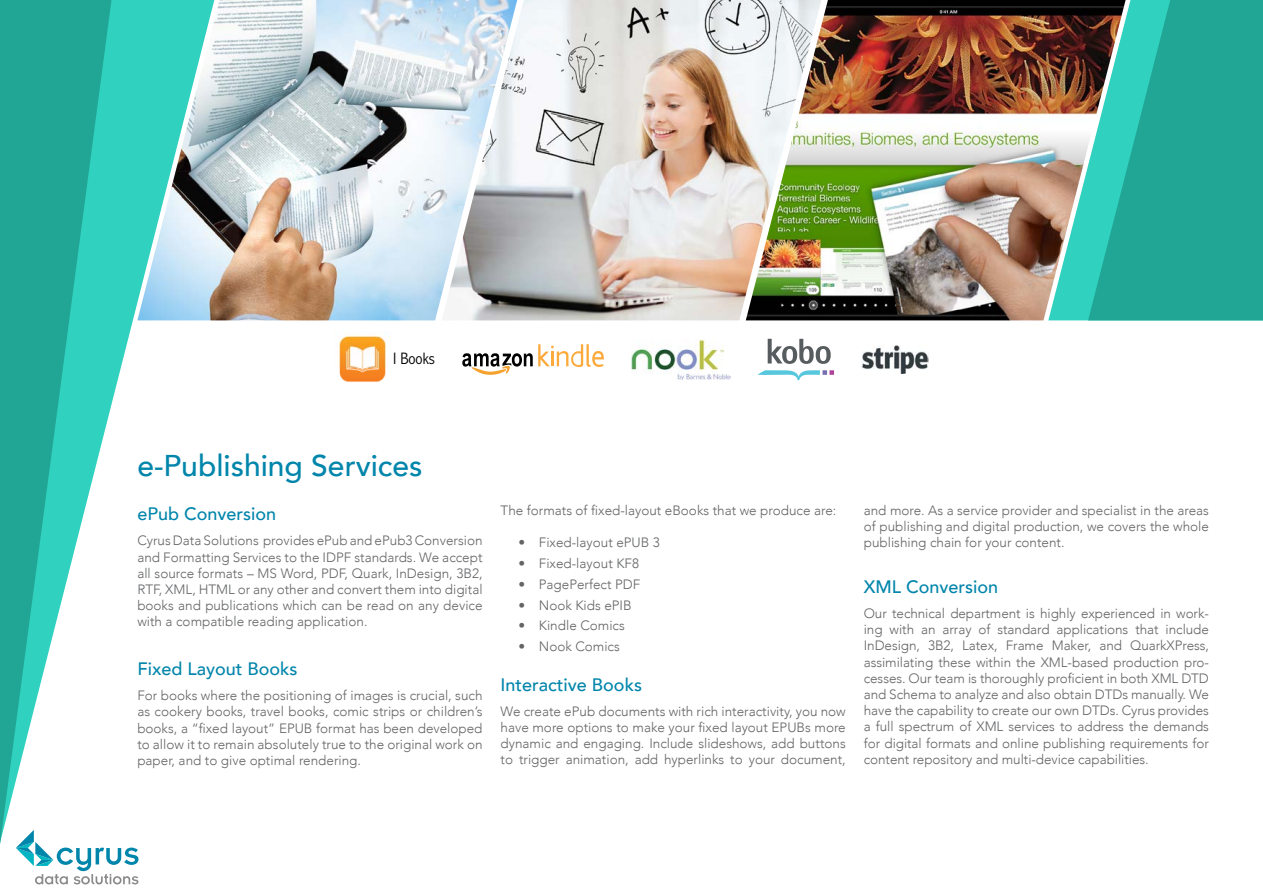
<style>
.page{position:relative;width:1263px;height:893px;background:#fff}
.page>*{position:absolute;margin:0;border:0;box-sizing:border-box;transform-origin:0 0}
.t1{font:500 30px "Avenir";color:#0085ab}
.t2{font:500 18px "Avenir";color:#0085ab}
.t3{font:300 condensed 16.65px "Abadi";color:#000}
.t4{font:300 13.5px/16.2px "Avenir";color:#636466;text-align:justify}
</style>
<div class="page">
<img style="left:517px;top:0;width:229px;height:320px">
<img style="left:214px;top:0;width:303px;height:320px">
<img style="left:746px;top:0;width:302px;height:320px">
<svg style="left:462px;top:344px;width:142px;height:31px"></svg>
<img style="left:631px;top:339px;width:99px;height:41px">
<img style="left:339px;top:333px;width:48px;height:49px">
<svg style="left:768px;top:339px;width:63px;height:25px"></svg>
<svg style="left:757px;top:370px;width:77px;height:10px"></svg>
<img style="left:861px;top:346px;width:67px;height:27px">
<svg style="left:111px;top:0;width:103px;height:406px;fill:#30d1bf"></svg>
<svg style="left:0;top:0;width:111px;height:844px;fill:#21a696"></svg>
<svg style="left:16px;top:830px;width:122px;height:54px"></svg>
<img style="left:1048px;top:0;width:40px;height:320px">
<svg style="left:1088px;top:0;width:175px;height:320px;background:#28a898"></svg>
<p class="t3" style="left:393px;top:349px;width:43px">I Books</p>
<h1 class="t1" style="left:137px;top:440px;width:287px">e-Publishing Services</h1>
<h2 class="t2" style="left:137px;top:498px;width:140px">ePub Conversion</h2>
<p class="t4" style="left:137px;top:533px;width:347px">Cyrus Data Solutions provides ePub and ePub3 Conversion and Formatting Services to the IDPF standards. We accept all source formats – MS Word, PDF, Quark, InDesign, 3B2, RTF, XML, HTML or any other and convert them into digital books and publications which can be read on any device with a compatible reading application.</p>
<h2 class="t2" style="left:137px;top:653px;width:162px">Fixed Layout Books</h2>
<p class="t4" style="left:137px;top:687px;width:347px">For books where the positioning of images is crucial, such as cookery books, travel books, comic strips or children’s books, a “fixed layout” EPUB format has been developed to allow it to remain absolutely true to the original work on paper, and to give optimal rendering.</p>
<p class="t4" style="left:501px;top:502px;width:337px">The formats of fixed-layout eBooks that we produce are:</p>
<p class="t4" style="left:519px;top:535px;width:143px">• Fixed-layout ePUB 3</p>
<p class="t4" style="left:519px;top:555px;width:122px">• Fixed-layout KF8</p>
<p class="t4" style="left:519px;top:576px;width:123px">• PagePerfect PDF</p>
<p class="t4" style="left:519px;top:597px;width:115px">• Nook Kids ePIB</p>
<p class="t4" style="left:519px;top:617px;width:108px">• Kindle Comics</p>
<p class="t4" style="left:519px;top:638px;width:103px">• Nook Comics</p>
<h2 class="t2" style="left:501px;top:669px;width:143px">Interactive Books</h2>
<p class="t4" style="left:501px;top:703px;width:347px">We create ePub documents with rich interactivity, you now have more options to make your fixed layout EPUBs more dynamic and engaging. Include slideshows, add buttons to trigger animation, add hyperlinks to your document,</p>
<p class="t4" style="left:864px;top:502px;width:347px">and more. As a service provider and specialist in the areas of publishing and digital production, we covers the whole publishing chain for your content.</p>
<h2 class="t2" style="left:864px;top:571px;width:136px">XML Conversion</h2>
<p class="t4" style="left:864px;top:605px;width:347px">Our technical department is highly experienced in work&shy;ing with an array of standard applications that include InDesign, 3B2, Latex, Frame Maker, and QuarkXPress, assimilating these within the XML-based production pro&shy;cesses. Our team is thoroughly proficient in both XML DTD and Schema to analyze and also obtain DTDs manually. We have the capability to create our own DTDs. Cyrus provides a full spectrum of XML services to address the demands for digital formats and online publishing requirements for content repository and multi-device capabilities.</p>
</div>
